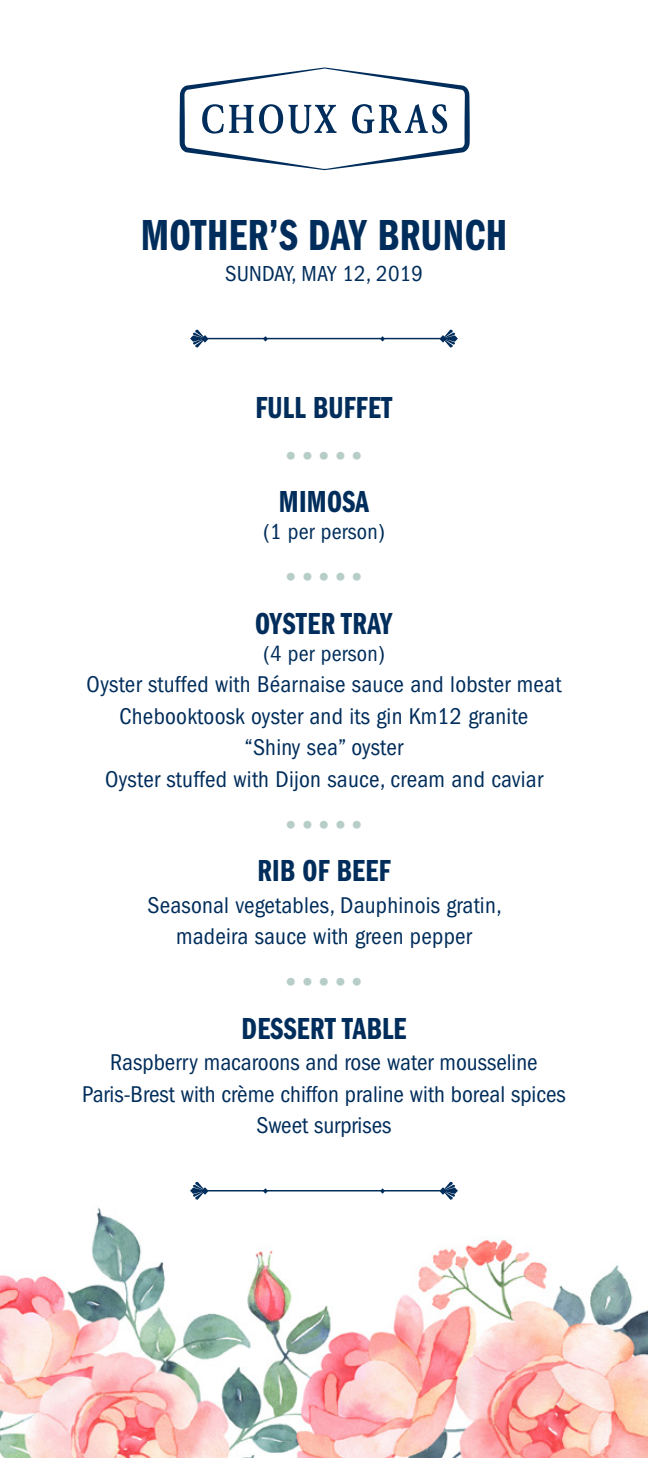
<style>
.page{position:relative;width:648px;height:1458px;background:#fff}
.page>*{position:absolute;margin:0;border:0;box-sizing:border-box;transform-origin:0 0}
.t1{font:45px "ITC Franklin Gothic Std Dm Cp";letter-spacing:.01em;color:#002d5b}
.t2{font:31.5px "ITC Franklin Gothic Std Dm Cp";letter-spacing:.01em;color:#002d5b}
.t3{font:600 27px "ITC Franklin Gothic Std";color:#b7cdc8}
.t4{font:condensed 23.62px/31.5px "ITC Franklin Gothic Std";letter-spacing:.01em;color:#002d5b;text-align:center}
.t5{font:condensed 22.5px "ITC Franklin Gothic Std";letter-spacing:.01em;color:#002d5b}
</style>
<div class="page">
<img style="left:0;top:1207px;width:648px;height:251px">
<svg style="left:180px;top:68px;width:290px;height:102px"></svg>
<svg style="left:190px;top:330px;width:268px;height:18px"></svg>
<svg style="left:190px;top:1182px;width:268px;height:18px"></svg>
<h1 class="t1" style="left:141px;top:210px;width:368px">MOTHER’S DAY BRUNCH</h1>
<p class="t5" style="left:225px;top:261px;width:199px">SUNDAY, MAY 12, 2019</p>
<h2 class="t2" style="left:255px;top:390px;width:139px">FULL BUFFET</h2>
<p class="t3" style="left:283px;top:440px;width:84px">•••••</p>
<h2 class="t2" style="left:279px;top:484px;width:92px">MIMOSA</h2>
<p class="t5" style="left:263px;top:519px;width:123px">(1 per person)</p>
<p class="t3" style="left:283px;top:561px;width:84px">•••••</p>
<h2 class="t2" style="left:255px;top:606px;width:139px">OYSTER TRAY</h2>
<p class="t5" style="left:263px;top:641px;width:123px">(4 per person)</p>
<p class="t4" style="left:87px;top:669px;width:476px">Oyster stuffed with Béarnaise sauce and lobster meat Chebooktoosk oyster and its gin Km12 granite<br>“Shiny sea” oyster<br>Oyster stuffed with Dijon sauce, cream and caviar</p>
<p class="t3" style="left:283px;top:809px;width:84px">•••••</p>
<h2 class="t2" style="left:258px;top:853px;width:134px">RIB OF BEEF</h2>
<p class="t4" style="left:147px;top:889px;width:356px">Seasonal vegetables, Dauphinois gratin, madeira sauce with green pepper</p>
<p class="t3" style="left:283px;top:966px;width:84px">•••••</p>
<h2 class="t2" style="left:242px;top:1011px;width:166px">DESSERT TABLE</h2>
<p class="t4" style="left:82px;top:1047px;width:485px">Raspberry macaroons and rose water mousseline<br>Paris-Brest with crème chiffon praline with boreal spices<br>Sweet surprises</p>
</div>
